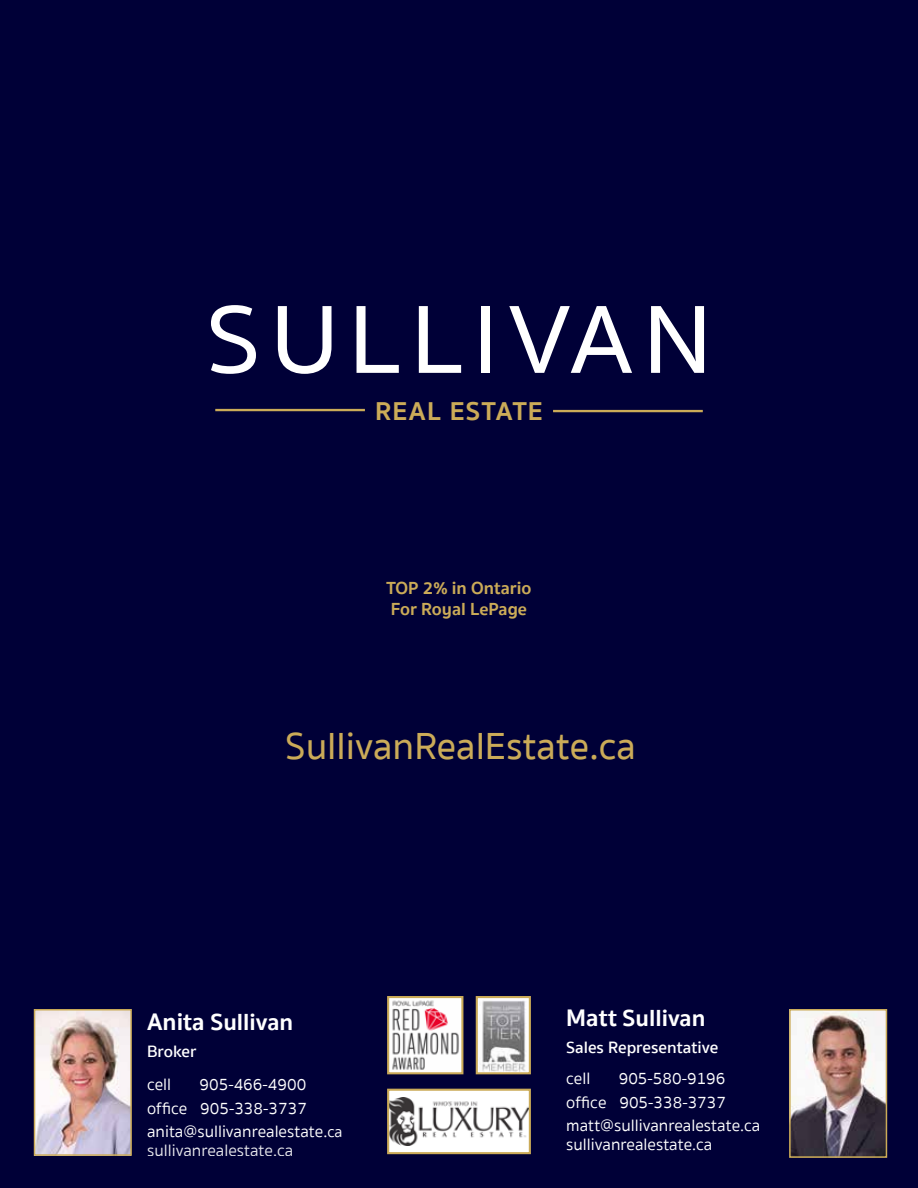
<style>
.page{position:relative;width:918px;height:1188px;background:#000037}
.page>*{position:absolute;margin:0;border:0;box-sizing:border-box;transform-origin:0 0}
.t1{font:500 99px "Sukhumvit Set";letter-spacing:.08em;color:#fff;scale:1.06 1}
.t2{font:500 38.7px "Sukhumvit Set";color:#cbab58}
.t3{font:700 26.55px "Sukhumvit Set";letter-spacing:.05em;color:#cbab58}
.t4{font:700 24px "Sukhumvit Set";color:#fff}
.t5{font:700 18px/21.6px "Sukhumvit Set";color:#cbab58}
.t6{font:16.95px/23.4px "Sukhumvit Set Text";color:#fff;text-align:right}
.t7{font:600 16.95px "Sukhumvit Set";color:#fff}
.s1{font-size:24.6px}
.s2{font-size:15.9px}
</style>
<div class="page">
<hr style="left:215px;top:409px;width:150px;height:2px;background:#cbab58">
<hr style="left:553px;top:410px;width:150px;height:2px;background:#cbab58">
<img style="left:792px;top:1012px;width:92px;height:143px">
<div style="left:789px;top:1009px;width:98px;height:149px;border:2px solid #cbab58"></div>
<img style="left:37px;top:1012px;width:92px;height:141px">
<div style="left:34px;top:1009px;width:98px;height:147px;border:2px solid #cbab58"></div>
<svg style="left:390px;top:1092px;width:138px;height:59px;background:#d8d7d7"></svg>
<div style="left:387px;top:1089px;width:144px;height:65px;border:2px solid #cbab58"></div>
<img style="left:390px;top:999px;width:70px;height:72px">
<div style="left:387px;top:996px;width:76px;height:78px;border:2px solid #cbab58"></div>
<img style="left:479px;top:999px;width:49px;height:72px">
<div style="left:476px;top:996px;width:55px;height:78px;border:2px solid #cbab58"></div>
<h1 class="t1" style="left:206px;top:271px;width:480px">SULLIVAN</h1>
<h3 class="t3" style="left:375px;top:391px;width:169px">REAL ESTATE</h3>
<p class="t5" style="left:386px;top:577px;width:147px">TOP 2% in Ontario<br>For Royal LePage</p>
<h2 class="t2" style="left:285px;top:720px;width:352px">SullivanRealEstate.ca</h2>
<h3 class="t4" style="left:147px;top:1004px;width:148px"><span class="s1">Anita</span> Sullivan</h3>
<p class="t7" style="left:147px;top:1039px;width:51px">Broker</p>
<p class="t6" style="left:147px;top:1074px;width:26px">cell</p>
<p class="t6" style="left:147px;top:1074px;width:161px">905-466-4900<br>office 905-338-3737</p>
<p class="t6" style="left:147px;top:1122px;width:197px;line-height:18.8px;text-align:left">anita@sullivanrealestate.<span class="s2">ca </span>sullivanrealestate.ca</p>
<h3 class="t4" style="left:566px;top:999px;width:141px"><span class="s1">Matt</span> Sullivan</h3>
<p class="t7" style="left:566px;top:1035px;width:154px">Sales Representative</p>
<p class="t6" style="left:566px;top:1068px;width:26px">cell</p>
<p class="t6" style="left:566px;top:1068px;width:161px">905-580-9196<br>office 905-338-3737</p>
<p class="t6" style="left:566px;top:1114px;width:196px">matt@sullivanrealestate.ca</p>
<p class="t6" style="left:566px;top:1133px;width:148px">sullivanrealestate.ca</p>
</div>
